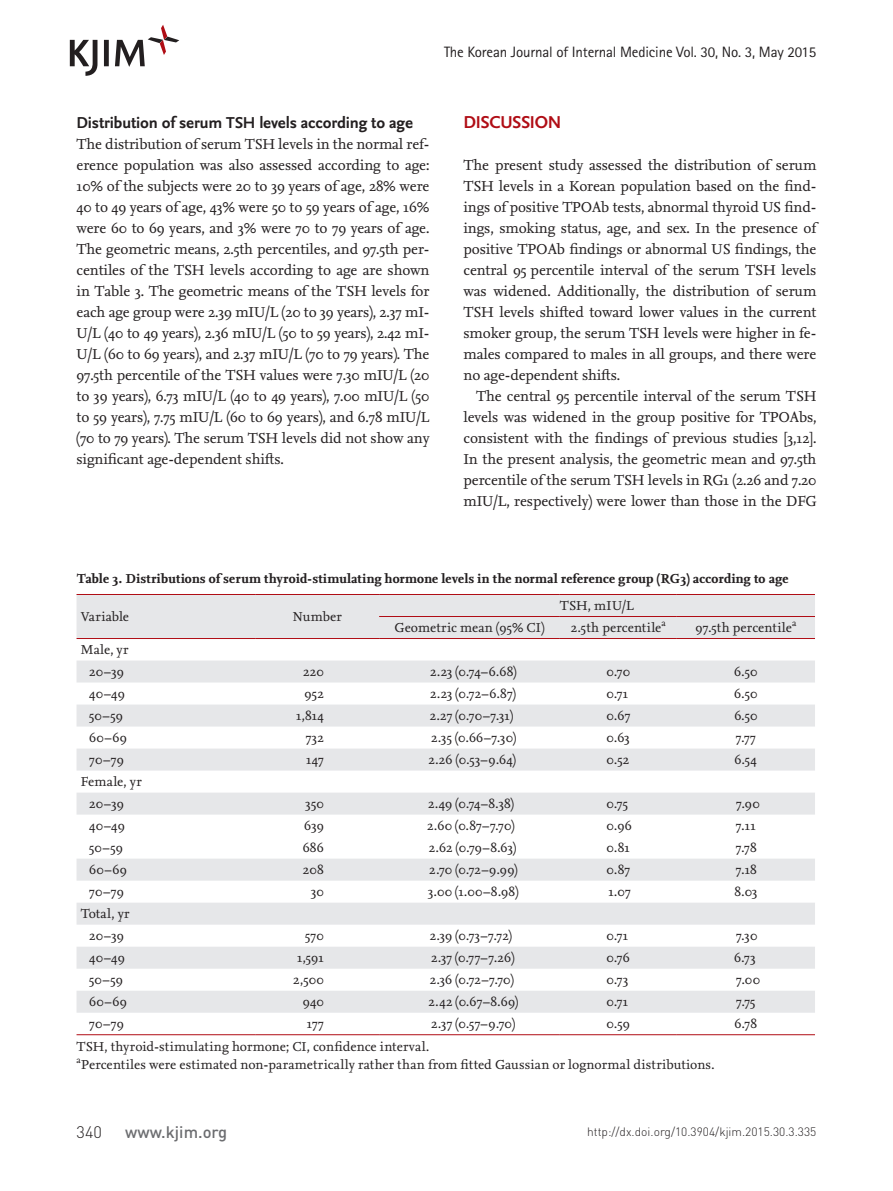
<style>
.page{position:relative;width:893px;height:1191px;background:#fff}
.page>*{position:absolute;margin:0;border:0;box-sizing:border-box;transform-origin:0 0}
.t1{font:700 18px "Nexus Sans";letter-spacing:-.015em;color:#b00d15}
.t2{font:700 16.5px "Nexus Sans";letter-spacing:-.01em;color:#231f20}
.t3{font:500 16.5px "DIN Pro";color:#6c6d70}
.t4{font:300 16.5px "DIN Pro";color:#231f20}
.t5{font:15px/21px "Nexus Serif";letter-spacing:-.01em;color:#231f20;text-align:justify}
.t6{font:15px "Rotis Sans Serif Std";letter-spacing:-.01em;color:#231f20}
.t7{font:13.5px/22px "Nexus Serif";letter-spacing:.01em;color:#231f20;text-align:center}
.t8{font:700 13.5px "Nexus Serif";color:#231f20}
.t9{font:300 12px "DIN Pro";color:#231f20}
</style>
<div class="page">
<svg style="left:70px;top:25px;width:109px;height:51px"></svg>
<div style="left:77px;top:595px;width:738px;height:43px;background:#e6e7e9"></div>
<svg style="left:77px;top:660px;width:738px;height:352px"></svg>
<hr style="left:379px;top:616px;width:181px;height:1px;background:#b00d15">
<hr style="left:560px;top:616px;width:117px;height:1px;background:#b00d15">
<hr style="left:677px;top:616px;width:138px;height:1px;background:#b00d15">
<hr style="left:77px;top:1034px;width:179px;height:1px;background:#b00d15">
<hr style="left:256px;top:1034px;width:123px;height:1px;background:#b00d15">
<hr style="left:379px;top:1034px;width:181px;height:1px;background:#b00d15">
<hr style="left:560px;top:1034px;width:117px;height:1px;background:#b00d15">
<hr style="left:677px;top:1034px;width:138px;height:1px;background:#b00d15">
<hr style="left:77px;top:594px;width:179px;height:1px;background:#b00d15">
<hr style="left:256px;top:594px;width:123px;height:1px;background:#b00d15">
<hr style="left:379px;top:594px;width:181px;height:1px;background:#b00d15">
<hr style="left:560px;top:594px;width:117px;height:1px;background:#b00d15">
<hr style="left:677px;top:594px;width:138px;height:1px;background:#b00d15">
<hr style="left:77px;top:638px;width:179px;height:1px;background:#b00d15">
<hr style="left:256px;top:638px;width:123px;height:1px;background:#b00d15">
<hr style="left:379px;top:638px;width:181px;height:1px;background:#b00d15">
<hr style="left:560px;top:638px;width:117px;height:1px;background:#b00d15">
<hr style="left:677px;top:638px;width:138px;height:1px;background:#b00d15">
<p class="t6" style="left:444px;top:43px;width:374px">The Korean Journal of Internal Medicine Vol. 30, No. 3, May 2015</p>
<p class="t2" style="left:77px;top:112px;width:338px">Distribution of serum TSH levels according to age</p>
<p class="t5" style="left:77px;top:133px;width:354px">The distribution of serum TSH levels in the normal ref&shy;erence population was also assessed according to age:<br>10% of the subjects were 20 to 39 years of age, 28% were 40 to 49 years of age, 43% were 50 to 59 years of age, 16% were 60 to 69 years, and 3% were 70 to 79 years of age.<br>The geometric means, 2.5th percentiles, and 97.5th per&shy;centiles of the TSH levels according to age are shown in Table 3. The geometric means of the TSH levels for each age group were 2.39 mIU/L (20 to 39 years), 2.37 mI-U/L (40 to 49 years), 2.36 mIU/L (50 to 59 years), 2.42 mI-U/L (60 to 69 years), and 2.37 mIU/L (70 to 79 years). The 97.5th percentile of the TSH values were 7.30 mIU/L (20 to 39 years), 6.73 mIU/L (40 to 49 years), 7.00 mIU/L (50 to 59 years), 7.75 mIU/L (60 to 69 years), and 6.78 mIU/L (70 to 79 years). The serum TSH levels did not show any significant age-dependent shifts.</p>
<p class="t1" style="left:463px;top:110px;width:99px">DISCUSSION</p>
<p class="t5" style="left:463px;top:154px;width:354px">The present study assessed the distribution of serum TSH levels in a Korean population based on the find&shy;ings of positive TPOAb tests, abnormal thyroid US find&shy;ings, smoking status, age, and sex. In the presence of positive TPOAb findings or abnormal US findings, the central 95 percentile interval of the serum TSH levels was widened. Additionally, the distribution of serum TSH levels shifted toward lower values in the current smoker group, the serum TSH levels were higher in fe&shy;males compared to males in all groups, and there were no age-dependent shifts.</p>
<p class="t5" style="left:463px;top:385px;width:354px;text-indent:13px">The central 95 percentile interval of the serum TSH levels was widened in the group positive for TPOAbs, consistent with the findings of previous studies [3,12].<br>In the present analysis, the geometric mean and 97.5th percentile of the serum TSH levels in RG1 (2.26 and 7.20 mIU/L, respectively) were lower than those in the DFG</p>
<p class="t8" style="left:77px;top:570px;width:713px">Table 3. Distributions of serum thyroid-stimulating hormone levels in the normal reference group (RG3) according to age</p>
<p class="t7" style="left:81px;top:605px;width:50px">Variable</p>
<p class="t7" style="left:293px;top:605px;width:51px">Number</p>
<p class="t7" style="left:560px;top:594px;width:76px">TSH, mIU/L</p>
<p class="t7" style="left:394px;top:616px;width:152px">Geometric mean (95% CI)</p>
<p class="t7" style="left:571px;top:616px;width:97px">2.5th percentile<sup>a</sup></p>
<p class="t7" style="left:695px;top:616px;width:102px">97.5th percentile<sup>a</sup></p>
<p class="t7" style="left:81px;top:638px;width:49px">Male, yr<br>20–39</p>
<p class="t7" style="left:303px;top:660px;width:22px">220</p>
<p class="t7" style="left:430px;top:660px;width:88px">2.23 (0.74–6.68)</p>
<p class="t7" style="left:607px;top:660px;width:25px">0.70</p>
<p class="t7" style="left:734px;top:660px;width:25px">6.50</p>
<p class="t7" style="left:89px;top:682px;width:37px">40–49</p>
<p class="t7" style="left:304px;top:682px;width:21px">952</p>
<p class="t7" style="left:430px;top:682px;width:87px">2.23 (0.72–6.87)</p>
<p class="t7" style="left:607px;top:682px;width:23px">0.71</p>
<p class="t7" style="left:734px;top:682px;width:25px">6.50</p>
<p class="t7" style="left:89px;top:704px;width:35px">50–59</p>
<p class="t7" style="left:296px;top:704px;width:29px">1,814</p>
<p class="t7" style="left:430px;top:704px;width:85px">2.27 (0.70–7.31)</p>
<p class="t7" style="left:607px;top:704px;width:25px">0.67</p>
<p class="t7" style="left:734px;top:704px;width:25px">6.50</p>
<p class="t7" style="left:89px;top:726px;width:39px">60–69</p>
<p class="t7" style="left:306px;top:726px;width:20px">732</p>
<p class="t7" style="left:431px;top:726px;width:86px">2.35 (0.66–7.30)</p>
<p class="t7" style="left:607px;top:726px;width:25px">0.63</p>
<p class="t7" style="left:736px;top:726px;width:22px">7.77</p>
<p class="t7" style="left:89px;top:748px;width:36px">70–79</p>
<p class="t7" style="left:306px;top:748px;width:19px">147</p>
<p class="t7" style="left:428px;top:748px;width:89px">2.26 (0.53–9.64)</p>
<p class="t7" style="left:607px;top:748px;width:24px">0.52</p>
<p class="t7" style="left:734px;top:748px;width:24px">6.54</p>
<p class="t7" style="left:89px;top:770px;width:54px;text-align:left;text-indent:-9px">Female, yr<br>20–39</p>
<p class="t7" style="left:306px;top:792px;width:20px">350</p>
<p class="t7" style="left:428px;top:792px;width:87px">2.49 (0.74–8.38)</p>
<p class="t7" style="left:607px;top:792px;width:23px">0.75</p>
<p class="t7" style="left:736px;top:792px;width:25px">7.90</p>
<p class="t7" style="left:89px;top:814px;width:37px">40–49</p>
<p class="t7" style="left:304px;top:814px;width:21px">639</p>
<p class="t7" style="left:427px;top:814px;width:89px">2.60 (0.87–7.70)</p>
<p class="t7" style="left:607px;top:814px;width:27px">0.96</p>
<p class="t7" style="left:736px;top:814px;width:22px">7.11</p>
<p class="t7" style="left:89px;top:836px;width:35px">50–59</p>
<p class="t7" style="left:303px;top:836px;width:23px">686</p>
<p class="t7" style="left:429px;top:836px;width:89px">2.62 (0.79–8.63)</p>
<p class="t7" style="left:607px;top:836px;width:25px">0.81</p>
<p class="t7" style="left:736px;top:836px;width:22px">7.78</p>
<p class="t7" style="left:89px;top:858px;width:39px">60–69</p>
<p class="t7" style="left:303px;top:858px;width:23px">208</p>
<p class="t7" style="left:429px;top:858px;width:90px">2.70 (0.72–9.99)</p>
<p class="t7" style="left:607px;top:858px;width:25px">0.87</p>
<p class="t7" style="left:736px;top:858px;width:22px">7.18</p>
<p class="t7" style="left:89px;top:880px;width:36px">70–79</p>
<p class="t7" style="left:311px;top:880px;width:14px">30</p>
<p class="t7" style="left:428px;top:880px;width:92px">3.00 (1.00–8.98)</p>
<p class="t7" style="left:608px;top:880px;width:24px">1.07</p>
<p class="t7" style="left:734px;top:880px;width:25px">8.03</p>
<p class="t7" style="left:81px;top:902px;width:50px">Total, yr<br>20–39</p>
<p class="t7" style="left:305px;top:924px;width:20px">570</p>
<p class="t7" style="left:430px;top:924px;width:84px">2.39 (0.73–7.72)</p>
<p class="t7" style="left:607px;top:924px;width:23px">0.71</p>
<p class="t7" style="left:736px;top:924px;width:23px">7.30</p>
<p class="t7" style="left:89px;top:946px;width:37px">40–49</p>
<p class="t7" style="left:297px;top:946px;width:28px">1,591</p>
<p class="t7" style="left:431px;top:946px;width:85px">2.37 (0.77–7.26)</p>
<p class="t7" style="left:607px;top:946px;width:25px">0.76</p>
<p class="t7" style="left:734px;top:946px;width:23px">6.73</p>
<p class="t7" style="left:89px;top:968px;width:35px">50–59</p>
<p class="t7" style="left:293px;top:968px;width:32px">2,500</p>
<p class="t7" style="left:430px;top:968px;width:86px">2.36 (0.72–7.70)</p>
<p class="t7" style="left:607px;top:968px;width:23px">0.73</p>
<p class="t7" style="left:736px;top:968px;width:26px">7.00</p>
<p class="t7" style="left:89px;top:990px;width:39px">60–69</p>
<p class="t7" style="left:303px;top:990px;width:23px">940</p>
<p class="t7" style="left:429px;top:990px;width:91px">2.42 (0.67–8.69)</p>
<p class="t7" style="left:607px;top:990px;width:23px">0.71</p>
<p class="t7" style="left:736px;top:990px;width:21px">7.75</p>
<p class="t7" style="left:89px;top:1012px;width:36px">70–79</p>
<p class="t7" style="left:307px;top:1012px;width:18px">177</p>
<p class="t7" style="left:431px;top:1012px;width:85px">2.37 (0.57–9.70)</p>
<p class="t7" style="left:607px;top:1012px;width:25px">0.59</p>
<p class="t7" style="left:735px;top:1012px;width:24px">6.78</p>
<p class="t7" style="left:77px;top:1037px;width:639px;line-height:18px;text-align:left">TSH, thyroid-stimulating hormone; CI, confidence interval.<br><sup>a</sup>Percentiles were estimated non-parametrically rather than from fitted Gaussian or lognormal distributions.</p>
<p class="t4" style="left:77px;top:1120px;width:27px">340</p>
<p class="t3" style="left:125px;top:1120px;width:104px">www.kjim.org</p>
<p class="t9" style="left:587px;top:1123px;width:231px">http://dx.doi.org/10.3904/kjim.2015.30.3.335</p>
</div>
